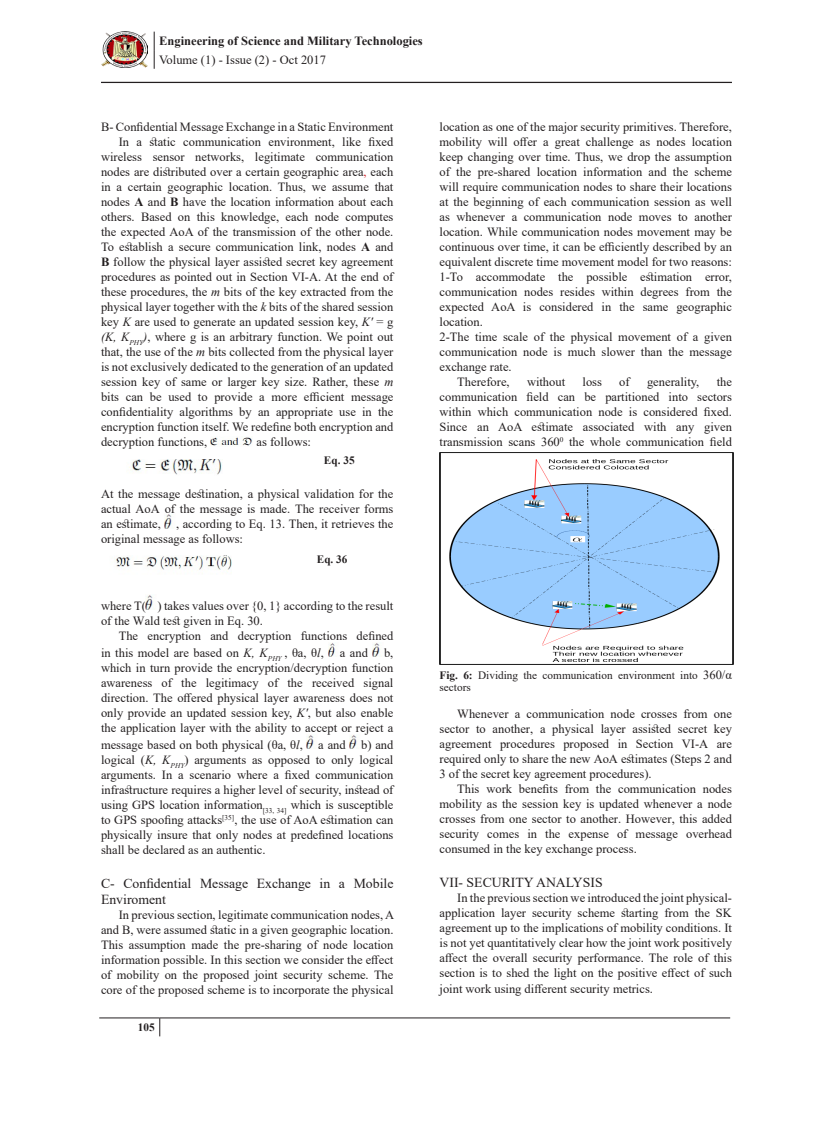
<style>
.page{position:relative;width:833px;height:1124px;background:#fff}
.page>*{position:absolute;margin:0;border:0;box-sizing:border-box;transform-origin:0 0}
.t1{font:13.75px/16.2px "Times New Roman";color:#231f20}
.t2{font:12.5px/15px "Times New Roman";color:#231f20;text-align:justify}
.t3{font:700 12.5px "Times New Roman";color:#231f20}
.t4{font:11.25px/12.5px "Times New Roman";color:#231f20}
.t5{font:700 11.25px "Times New Roman";color:#231f20}
.s1{color:#d1232a}
.s2{font-weight:700}
.s3{font-style:italic}
.s4{font-size:12.5px}
</style>
<div class="page">
<hr style="left:101px;top:82px;width:631px;height:1px;background:#231f20">
<svg style="left:154px;top:32px;width:1px;height:37px"></svg>
<hr style="left:99px;top:1017px;width:61px;height:1px;background:#231f20">
<hr style="left:160px;top:1017px;width:570px;height:1px;background:#231f20">
<svg style="left:159px;top:1018px;width:1px;height:18px"></svg>
<img style="left:101px;top:32px;width:46px;height:35px">
<img style="left:210px;top:437px;width:43px;height:9px">
<img style="left:129px;top:459px;width:93px;height:16px">
<img style="left:164px;top:514px;width:10px;height:14px">
<img style="left:114px;top:555px;width:118px;height:17px">
<img style="left:146px;top:595px;width:9px;height:14px">
<img style="left:328px;top:643px;width:8px;height:13px">
<img style="left:372px;top:643px;width:8px;height:13px">
<img style="left:307px;top:735px;width:7px;height:13px">
<img style="left:349px;top:735px;width:8px;height:13px">
<img style="left:439px;top:452px;width:294px;height:212px">
<p class="t3" style="left:159px;top:32px;width:265px">Engineering of Science and Military Technologies</p>
<p class="t2" style="left:159px;top:52px;width:168px">Volume (1) - Issue (2) - Oct 2017</p>
<p class="t2" style="left:101px;top:119px;width:294px">B- Confidential Message Exchange in a Static Environment</p>
<p class="t2" style="left:101px;top:134px;width:294px;text-indent:18px">In a static communication environment, like fixed wireless sensor networks, legitimate communication nodes are distributed over a certain geographic area<span class="s1">,</span> each in a certain geographic location. Thus, we assume that nodes <span class="s2">A</span> and <span class="s2">B</span> have the location information about each others. Based on this knowledge, each node computes the expected AoA of the transmission of the other node.<br>To establish a secure communication link, nodes <span class="s2">A</span> and <span class="s2">B</span> follow the physical layer assisted secret key agreement procedures as pointed out in Section VI-A. At the end of these procedures, the <span class="s3">m</span> bits of the key extracted from the physical layer together with the <span class="s3">k</span> bits of the shared session key <span class="s3">K</span> are used to generate an updated session key, <span class="s3">K'</span> = g <span class="s3">(K, K</span><sub>PHY</sub><span class="s3">)</span>, where g is an arbitrary function. We point out that, the use of the <span class="s3">m</span> bits collected from the physical layer is not exclusively dedicated to the generation of an updated session key of same or larger key size. Rather, these <span class="s3">m </span>bits can be used to provide a more efficient message confidentiality algorithms by an appropriate use in the encryption function itself. We redefine both encryption and decryption functions,</p>
<p class="t2" style="left:257px;top:434px;width:56px">as follows:</p>
<p class="t5" style="left:324px;top:452px;width:32px">Eq. 35</p>
<p class="t2" style="left:101px;top:486px;width:294px">At the message destination, a physical validation for the actual AoA of the message is made. The receiver forms an estimate, , according to Eq. 13. Then, it retrieves the original message as follows:</p>
<p class="t5" style="left:317px;top:550px;width:32px">Eq. 36</p>
<p class="t2" style="left:101px;top:597px;width:294px">where T( ) takes values over {0, 1} according to the result of the Wald test given in Eq. 30.</p>
<p class="t2" style="left:101px;top:626px;width:294px;line-height:17.1px;text-indent:18px">The encryption and decryption functions defined in this model are based on <span class="s3">K, K</span><sub>PHY</sub> , θa, θ<span class="s3">l</span>,</p>
<p class="t2" style="left:101px;top:644px;width:294px;text-indent:283px">b, which in turn provide the encryption/decryption function awareness of the legitimacy of the received signal direction. The offered physical layer awareness does not only provide an updated session key, <span class="s3">K'</span>, but also enable the application layer with the ability to accept or reject a</p>
<p class="t2" style="left:101px;top:736px;width:294px">message based on both physical (θa, θ<span class="s3">l</span>, a and b) and logical (<span class="s3">K, K</span><sub>PHY</sub>) arguments as opposed to only logical arguments. In a scenario where a fixed communication infrastructure requires a higher level of security, instead of using GPS location information<sub>[33,</sub> <sub>34]</sub> which is susceptible to GPS spoofing attacks<sup>[35]</sup>, the use of AoA estimation can physically insure that only nodes at predefined locations shall be declared as an authentic.</p>
<p class="t1" style="left:101px;top:874px;width:294px">C- Confidential Message Exchange in a Mobile<br>Enviroment</p>
<p class="t2" style="left:101px;top:907px;width:294px;text-indent:18px">In previous section, legitimate communication nodes, A and B, were assumed static in a given geographic location.<br>This assumption made the pre-sharing of node location information possible. In this section we consider the effect of mobility on the proposed joint security scheme. The core of the proposed scheme is to incorporate the physical</p>
<p class="t2" style="left:340px;top:644px;width:30px">a and</p>
<p class="t5" style="left:138px;top:1018px;width:18px">105</p>
<p class="t2" style="left:439px;top:119px;width:294px">location as one of the major security primitives. Therefore, mobility will offer a great challenge as nodes location keep changing over time. Thus, we drop the assumption of the pre-shared location information and the scheme will require communication nodes to share their locations at the beginning of each communication session as well as whenever a communication node moves to another location. While communication nodes movement may be continuous over time, it can be efficiently described by an equivalent discrete time movement model for two reasons:</p>
<p class="t2" style="left:439px;top:269px;width:294px">1-To accommodate the possible estimation error, communication nodes resides within degrees from the expected AoA is considered in the same geographic location.</p>
<p class="t2" style="left:439px;top:329px;width:294px">2-The time scale of the physical movement of a given communication node is much slower than the message exchange rate.</p>
<p class="t2" style="left:457px;top:374px;width:54px">Therefore,</p>
<p class="t2" style="left:527px;top:374px;width:40px">without</p>
<p class="t2" style="left:582px;top:374px;width:21px">loss</p>
<p class="t2" style="left:619px;top:374px;width:12px">of</p>
<p class="t2" style="left:647px;top:374px;width:54px">generality,</p>
<p class="t2" style="left:439px;top:374px;width:294px;text-indent:277px">the communication field can be partitioned into sectors within which communication node is considered fixed.<br>Since an AoA estimate associated with any given transmission scans 360<sup>0</sup> the whole communication field</p>
<p class="t4" style="left:439px;top:668px;width:294px"><span class="s2">Fig. 6:</span> Dividing the communication environment into <span class="s4">360/α </span>sectors</p>
<p class="t2" style="left:439px;top:705px;width:294px;text-indent:18px">Whenever a communication node crosses from one sector to another, a physical layer assisted secret key agreement procedures proposed in Section VI-A are required only to share the new AoA estimates (Steps 2 and 3 of the secret key agreement procedures).</p>
<p class="t2" style="left:439px;top:780px;width:294px;text-indent:18px">This work benefits from the communication nodes mobility as the session key is updated whenever a node crosses from one sector to another. However, this added security comes in the expense of message overhead consumed in the key exchange process.</p>
<p class="t1" style="left:439px;top:873px;width:165px">VII- SECURITY ANALYSIS</p>
<p class="t2" style="left:439px;top:889px;width:294px;text-indent:18px">In the previous section we introduced the joint physical&shy;application layer security scheme starting from the SK agreement up to the implications of mobility conditions. It is not yet quantitatively clear how the joint work positively affect the overall security performance. The role of this section is to shed the light on the positive effect of such</p>
<p class="t2" style="left:439px;top:980px;width:215px">joint work using different security metrics.</p>
</div>
